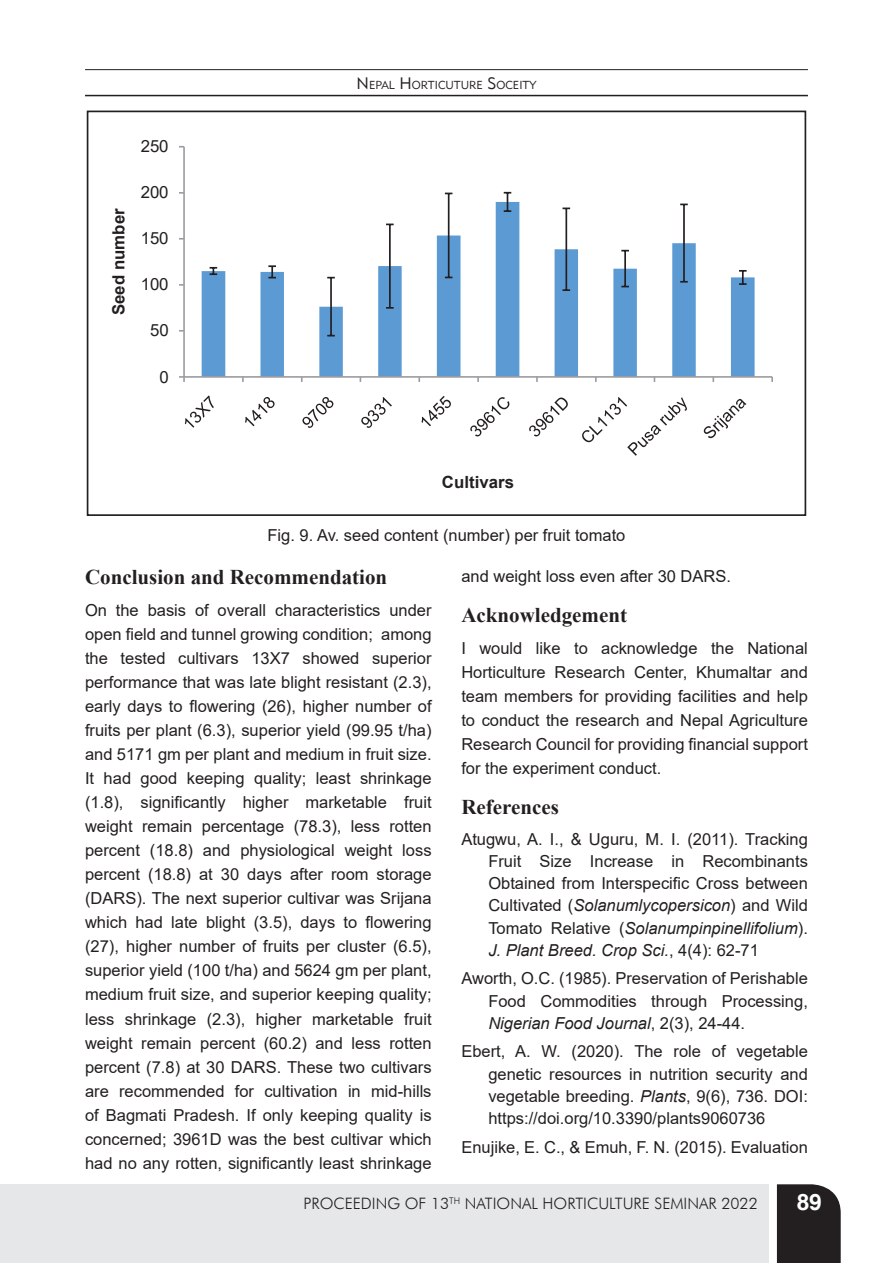
<style>
.page{position:relative;width:893px;height:1263px;background:#fff}
.page>*{position:absolute;margin:0;border:0;box-sizing:border-box;transform-origin:0 0}
.t1{font:700 22.5px "Helvetica";color:#fff}
.t2{font:700 21px "Times New Roman";color:#231f20}
.t3{font:700 16.8px "Arial";color:#231f20}
.t4{font:16.8px "Arial";color:#231f20}
.t5{font:16.5px/24px "Arial";color:#231f20;text-align:justify}
.t6{font:300 15.75px "Futura BT";color:#231f20}
.t7{font:11.55px "Geometric 415 BT Lite A";color:#231f20}
.s1{font-size:16.5px}
.s2{font-style:italic}
</style>
<div class="page">
<div style="left:0;top:1184px;width:768px;height:79px;background:#e6e7e9"></div>
<div style="left:777px;top:1184px;width:64px;height:79px;background:#231f20"></div>
<hr style="left:85px;top:95px;width:723px;height:1px;background:#231f20">
<hr style="left:85px;top:69px;width:723px;height:1px;background:#231f20">
<svg style="left:202px;top:202px;width:553px;height:174px"></svg>
<svg style="left:210px;top:267px;width:7px;height:8px"></svg>
<svg style="left:268px;top:265px;width:8px;height:13px"></svg>
<hr style="left:330px;top:278px;width:2px;height:58px;background:#231f20">
<hr style="left:389px;top:224px;width:2px;height:84px;background:#231f20">
<svg style="left:386px;top:307px;width:8px;height:2px"></svg>
<hr style="left:448px;top:193px;width:1px;height:84px;background:#231f20">
<svg style="left:504px;top:192px;width:7px;height:20px"></svg>
<hr style="left:565px;top:208px;width:2px;height:82px;background:#231f20">
<svg style="left:562px;top:289px;width:8px;height:2px"></svg>
<hr style="left:624px;top:251px;width:2px;height:36px;background:#231f20">
<hr style="left:683px;top:204px;width:2px;height:78px;background:#231f20">
<svg style="left:680px;top:281px;width:8px;height:2px"></svg>
<svg style="left:739px;top:270px;width:8px;height:15px"></svg>
<hr style="left:183px;top:147px;width:2px;height:230px;background:#9b9ca0">
<hr style="left:184px;top:376px;width:588px;height:2px;background:#9b9ca0">
<svg style="left:179px;top:376px;width:6px;height:6px"></svg>
<svg style="left:185px;top:395px;width:29px;height:33px"></svg>
<svg style="left:245px;top:397px;width:30px;height:29px"></svg>
<svg style="left:302px;top:397px;width:31px;height:31px"></svg>
<svg style="left:361px;top:397px;width:31px;height:31px"></svg>
<svg style="left:421px;top:396px;width:30px;height:30px"></svg>
<svg style="left:470px;top:397px;width:39px;height:39px"></svg>
<svg style="left:529px;top:397px;width:39px;height:39px"></svg>
<svg style="left:582px;top:397px;width:105px;height:59px"></svg>
<svg style="left:704px;top:399px;width:42px;height:39px"></svg>
<div style="left:87px;top:111px;width:719px;height:405px;border:2px solid #231f20"></div>
<p class="t3" style="left:107px;top:315px;width:108px;rotate:-90deg">Seed number</p>
<p class="t4" style="left:141px;top:135px;width:29px">250</p>
<p class="t4" style="left:141px;top:181px;width:29px">200</p>
<p class="t4" style="left:141px;top:227px;width:29px">150</p>
<p class="t4" style="left:141px;top:273px;width:29px">100</p>
<p class="t4" style="left:150px;top:319px;width:20px">50</p>
<p class="t4" style="left:159px;top:365px;width:11px">0</p>
<p class="t7" style="left:357px;top:78px;width:181px"><span class="s1">N</span>EPAL <span class="s1">H</span>ORTICUTURE <span class="s1">S</span>OCEITY</p>
<p class="t3" style="left:442px;top:470px;width:74px">Cultivars</p>
<p class="t5" style="left:267px;top:523px;width:359px">Fig. 9. Av. seed content (number) per fruit tomato</p>
<p class="t5" style="left:461px;top:564px;width:271px">and weight loss even after 30 DARS.</p>
<p class="t2" style="left:461px;top:599px;width:167px">Acknowledgement</p>
<p class="t5" style="left:461px;top:636px;width:348px">I would like to acknowledge the National Horticulture Research Center, Khumaltar and team members for providing facilities and help to conduct the research and Nepal Agriculture Research Council for providing financial support for the experiment conduct.</p>
<p class="t2" style="left:461px;top:792px;width:99px">References</p>
<p class="t5" style="left:488px;top:828px;width:321px;line-height:22.2px;text-indent:-27px">Atugwu, A. I., &amp; Uguru, M. I. (2011). Tracking Fruit Size Increase in Recombinants Obtained from Interspecific Cross between Cultivated (<span class="s2">Solanumlycopersicon</span>) and Wild Tomato Relative (<span class="s2">Solanumpinpinellifolium</span>).<br><span class="s2">J. Plant Breed. Crop Sci.</span>, 4(4): 62-71</p>
<p class="t5" style="left:488px;top:967px;width:321px;line-height:22.2px;text-indent:-27px">Aworth, O.C. (1985). Preservation of Perishable Food Commodities through Processing, <span class="s2">Nigerian Food Journal</span>, 2(3), 24-44.</p>
<p class="t5" style="left:488px;top:1040px;width:321px;line-height:22.2px;text-indent:-27px">Ebert, A. W. (2020). The role of vegetable genetic resources in nutrition security and vegetable breeding. <span class="s2">Plants</span>, 9(6), 736. DOI: https://doi.org/10.3390/plants9060736</p>
<p class="t5" style="left:461px;top:1135px;width:348px">Enujike, E. C., &amp; Emuh, F. N. (2015). Evaluation</p>
<p class="t2" style="left:85px;top:562px;width:304px">Conclusion and Recommendation</p>
<p class="t5" style="left:85px;top:598px;width:348px">On the basis of overall characteristics under open field and tunnel growing condition; among the tested cultivars 13X7 showed superior performance that was late blight resistant (2.3), early days to flowering (26), higher number of fruits per plant (6.3), superior yield (99.95 t/ha) and 5171 gm per plant and medium in fruit size.<br>It had good keeping quality; least shrinkage (1.8), significantly higher marketable fruit weight remain percentage (78.3), less rotten percent (18.8) and physiological weight loss percent (18.8) at 30 days after room storage (DARS). The next superior cultivar was Srijana which had late blight (3.5), days to flowering (27), higher number of fruits per cluster (6.5), superior yield (100 t/ha) and 5624 gm per plant, medium fruit size, and superior keeping quality; less shrinkage (2.3), higher marketable fruit weight remain percent (60.2) and less rotten percent (7.8) at 30 DARS. These two cultivars are recommended for cultivation in mid-hills of Bagmati Pradesh. If only keeping quality is concerned; 3961D was the best cultivar which had no any rotten, significantly least shrinkage</p>
<p class="t6" style="left:303px;top:1194px;width:456px">PROCEEDING OF 13<sup>TH</sup> NATIONAL HORTICULTURE SEMINAR 2022</p>
<h1 class="t1" style="left:797px;top:1188px;width:27px">89</h1>
</div>
